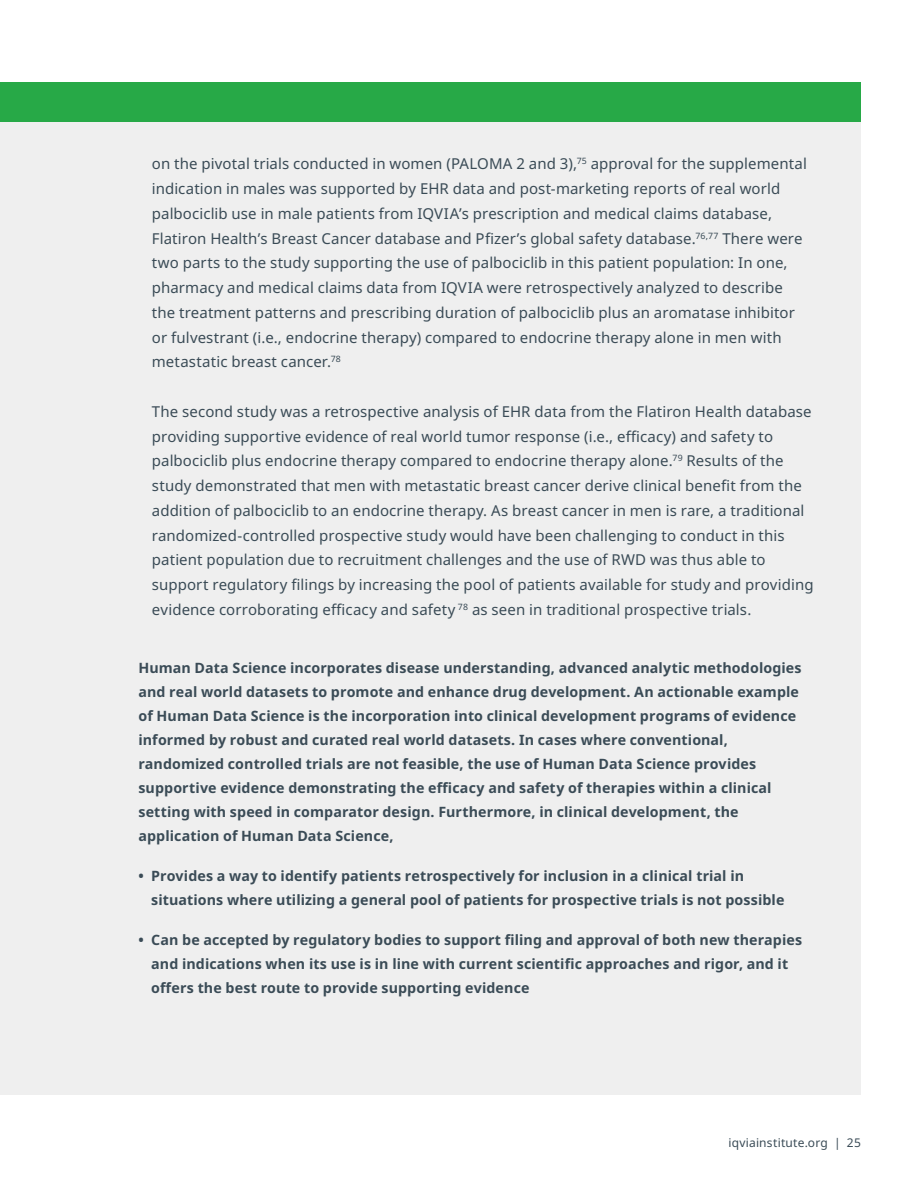
<style>
.page{position:relative;width:918px;height:1188px;background:#fff}
.page>*{position:absolute;margin:0;border:0;box-sizing:border-box;transform-origin:0 0}
.t1{font:15px/24.8px "Noto Sans";letter-spacing:.005em;color:#3a4b56}
.t2{font:700 14.25px/24px "Noto Sans";letter-spacing:.01em;color:#3a4b56}
.t3{font:12px "Noto Sans";letter-spacing:.02em;color:#3a4b56}
</style>
<div class="page">
<div style="left:0;top:82px;width:861px;height:40px;background:#27a947"></div>
<div style="left:0;top:122px;width:861px;height:973px;background:#efefef"></div>
<p class="t1" style="left:152px;top:152px;width:657px">on the pivotal trials conducted in women (PALOMA 2 and 3),<sup>75</sup> approval for the supplemental indication in males was supported by EHR data and post-marketing reports of real world palbociclib use in male patients from IQVIA’s prescription and medical claims database, Flatiron Health’s Breast Cancer database and Pfizer’s global safety database.<sup>76,77</sup> There were two parts to the study supporting the use of palbociclib in this patient population: In one, pharmacy and medical claims data from IQVIA were retrospectively analyzed to describe the treatment patterns and prescribing duration of palbociclib plus an aromatase inhibitor or fulvestrant (i.e., endocrine therapy) compared to endocrine therapy alone in men with metastatic breast cancer.<sup>78</sup></p>
<p class="t1" style="left:152px;top:399px;width:663px">The second study was a retrospective analysis of EHR data from the Flatiron Health database providing supportive evidence of real world tumor response (i.e., efficacy) and safety to palbociclib plus endocrine therapy compared to endocrine therapy alone.<sup>79</sup> Results of the study demonstrated that men with metastatic breast cancer derive clinical benefit from the addition of palbociclib to an endocrine therapy. As breast cancer in men is rare, a traditional randomized-controlled prospective study would have been challenging to conduct in this patient population due to recruitment challenges and the use of RWD was thus able to support regulatory filings by increasing the pool of patients available for study and providing evidence corroborating efficacy and safety <sup>78</sup> as seen in traditional prospective trials.</p>
<p class="t2" style="left:138px;top:656px;width:665px">Human Data Science incorporates disease understanding, advanced analytic methodologies and real world datasets to promote and enhance drug development. An actionable example of Human Data Science is the incorporation into clinical development programs of evidence informed by robust and curated real world datasets. In cases where conventional, randomized controlled trials are not feasible, the use of Human Data Science provides supportive evidence demonstrating the efficacy and safety of therapies within a clinical setting with speed in comparator design. Furthermore, in clinical development, the application of Human Data Science,</p>
<p class="t2" style="left:151px;top:864px;width:635px;text-indent:-13px">• Provides a way to identify patients retrospectively for inclusion in a clinical trial in situations where utilizing a general pool of patients for prospective trials is not possible</p>
<p class="t2" style="left:151px;top:928px;width:653px;text-indent:-13px">• Can be accepted by regulatory bodies to support filing and approval of both new therapies and indications when its use is in line with current scientific approaches and rigor, and it offers the best route to provide supporting evidence</p>
<p class="t3" style="left:729px;top:1134px;width:134px">iqviainstitute.org | 25</p>
</div>
